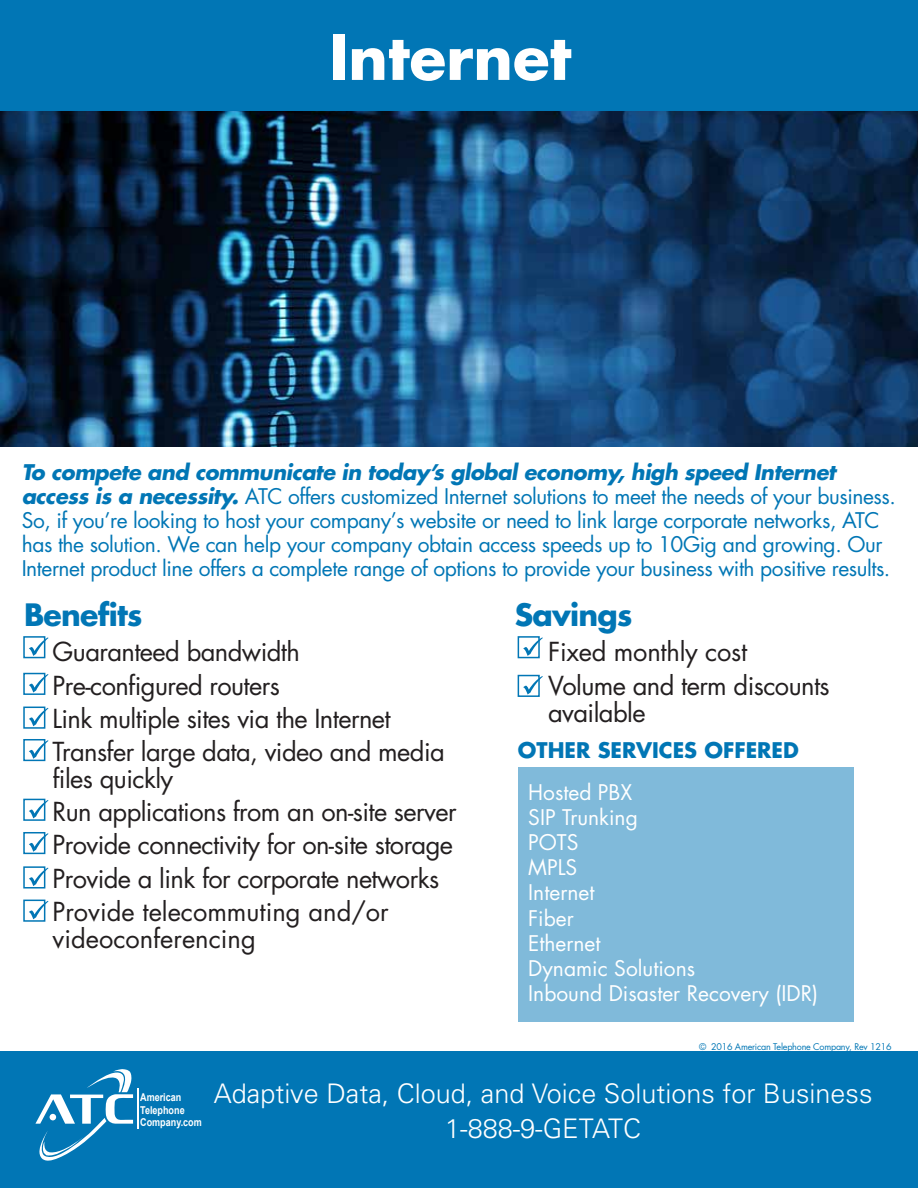
<style>
.page{position:relative;width:918px;height:1188px;background:#fff}
.page>*{position:absolute;margin:0;border:0;box-sizing:border-box;transform-origin:0 0}
.t1{font:700 60px "Futura";color:#fff}
.t2{font:700 30px "Futura";letter-spacing:-.025em;color:#0176b5}
.t3{font:300 27px "Univers";color:#fff}
.t4{font:25.5px/33.2px "Futura";letter-spacing:-.025em;color:#231f20}
.t5{font:25.5px "Futura";color:#231f20}
.t6{font:21px/24px "Futura";letter-spacing:-.02em;color:#0176b5}
.t7{font:21px/25.2px "Futura";color:#fff}
.t8{font:700 21px "Futura";color:#0176b5}
.t9{font:700 10.8px/12.5px "Arial";color:#fff;scale:.84 1}
.t10{font:9px "Futura";letter-spacing:-.025em;color:#0176b5}
.s1{font-weight:700;font-style:italic}
</style>
<div class="page">
<div style="left:0;top:1052px;width:918px;height:136px;background:#0176b5"></div>
<svg style="left:35px;top:1069px;width:98px;height:92px"></svg>
<hr style="left:137px;top:1088px;width:1px;height:41px;background:#fff">
<div style="left:0;top:0;width:918px;height:111px;background:#0176b5"></div>
<img style="left:1px;top:111px;width:917px;height:336px">
<svg style="left:523px;top:637px;width:20px;height:18px"></svg>
<div style="left:518px;top:636px;width:22px;height:22px;border:2px solid #0176b5"></div>
<svg style="left:523px;top:676px;width:20px;height:18px"></svg>
<div style="left:518px;top:675px;width:22px;height:22px;border:2px solid #0176b5"></div>
<svg style="left:29px;top:637px;width:19px;height:19px"></svg>
<div style="left:23px;top:636px;width:22px;height:22px;border:2px solid #0176b5"></div>
<svg style="left:29px;top:674px;width:19px;height:19px"></svg>
<div style="left:23px;top:673px;width:22px;height:22px;border:2px solid #0176b5"></div>
<svg style="left:29px;top:708px;width:19px;height:18px"></svg>
<div style="left:23px;top:707px;width:22px;height:22px;border:2px solid #0176b5"></div>
<svg style="left:29px;top:740px;width:19px;height:19px"></svg>
<div style="left:23px;top:739px;width:22px;height:22px;border:2px solid #0176b5"></div>
<svg style="left:29px;top:800px;width:19px;height:18px"></svg>
<div style="left:23px;top:799px;width:22px;height:22px;border:2px solid #0176b5"></div>
<svg style="left:29px;top:833px;width:19px;height:19px"></svg>
<div style="left:23px;top:832px;width:22px;height:22px;border:2px solid #0176b5"></div>
<svg style="left:29px;top:868px;width:19px;height:18px"></svg>
<div style="left:23px;top:866px;width:22px;height:23px;border:2px solid #0176b5"></div>
<svg style="left:29px;top:901px;width:19px;height:18px"></svg>
<div style="left:23px;top:900px;width:22px;height:22px;border:2px solid #0176b5"></div>
<div style="left:518px;top:767px;width:335px;height:255px;background:#80bada"></div>
<h1 class="t1" style="left:329px;top:16px;width:244px">Internet</h1>
<p class="t6" style="left:22px;top:460px;width:876px"><span class="s1">To compete and communicate in today’s global economy, high speed Internet access is a necessity.</span> ATC offers customized Internet solutions to meet the needs of your business.<br>So, if you’re looking to host your company’s website or need to link large corporate networks, ATC has the solution. We can help your company obtain access speeds up to 10Gig and growing. Our Internet product line offers a complete range of options to provide your business with positive results.</p>
<h2 class="t2" style="left:24px;top:594px;width:120px">Benefits</h2>
<p class="t4" style="left:53px;top:635px;width:394px">Guaranteed bandwidth<br>Pre-configured routers<br>Link multiple sites via the Internet<br>Transfer large data, video and media</p>
<p class="t4" style="left:53px;top:762px;width:406px">files quickly<br>Run applications from an on-site server Provide connectivity for on-site storage Provide a link for corporate networks Provide telecommuting and/or</p>
<p class="t5" style="left:53px;top:921px;width:205px">videoconferencing</p>
<h2 class="t2" style="left:515px;top:594px;width:119px">Savings</h2>
<p class="t4" style="left:548px;top:635px;width:283px">Fixed monthly cost<br>Volume and term discounts</p>
<p class="t4" style="left:548px;top:695px;width:99px">available</p>
<p class="t8" style="left:518px;top:735px;width:282px">OTHER SERVICES OFFERED</p>
<p class="t7" style="left:528px;top:779px;width:291px">Hosted PBX<br>SIP Trunking<br>POTS<br>MPLS<br>Internet<br>Fiber<br>Ethernet<br>Dynamic Solutions<br>Inbound Disaster Recovery (IDR)</p>
<p class="t10" style="left:699px;top:1040px;width:194px">© 2016 American Telephone Company, Rev 1216</p>
<p class="t9" style="left:140px;top:1091px;width:75px">American<br>Telephone<br>Company.com</p>
<p class="t3" style="left:214px;top:1077px;width:660px">Adaptive Data, Cloud, and Voice Solutions for Business</p>
<p class="t3" style="left:445px;top:1112px;width:198px">1-888-9-GETATC</p>
</div>
